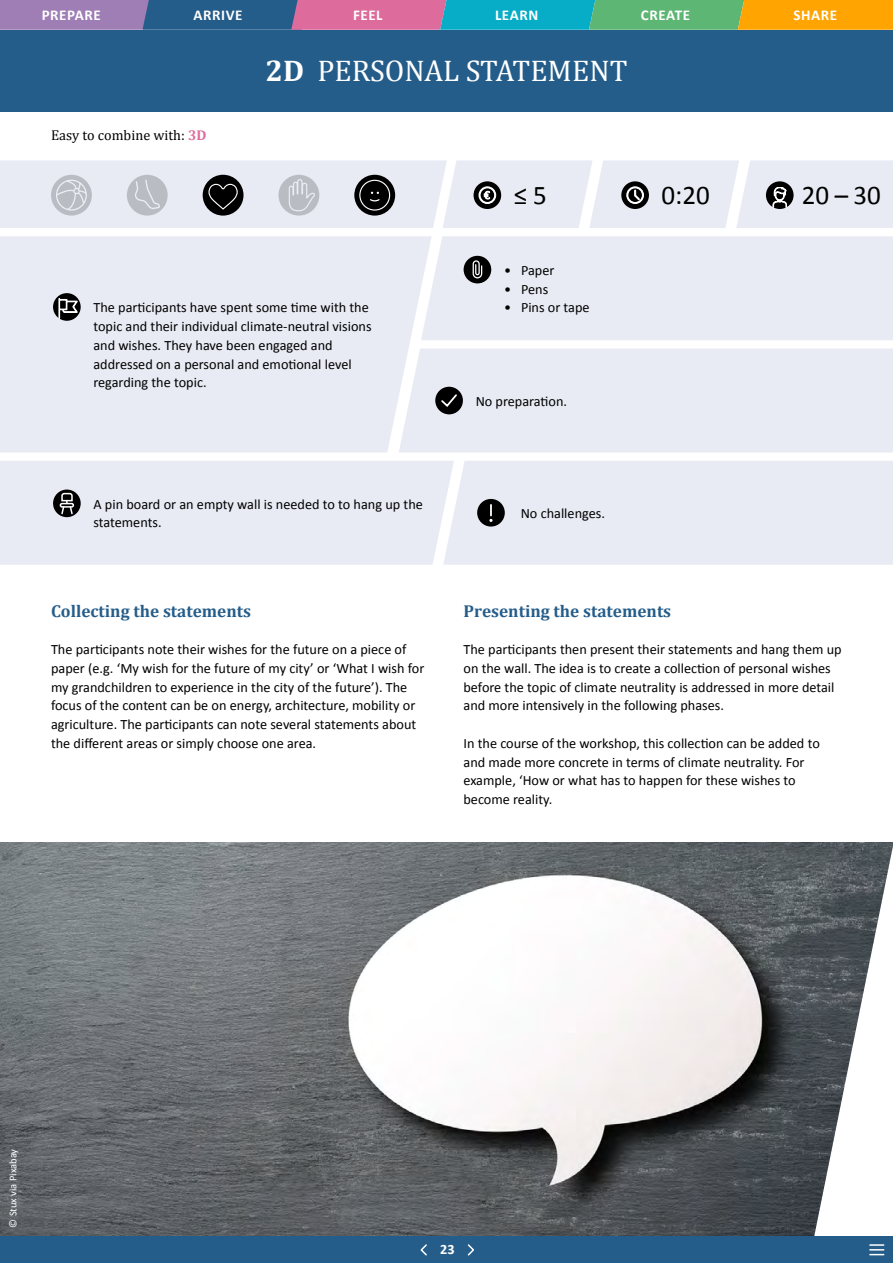
<style>
.page{position:relative;width:893px;height:1263px;background:#fff}
.page>*{position:absolute;margin:0;border:0;box-sizing:border-box;transform-origin:0 0}
.t1{font:30px "Cambria";color:#fff}
.t2{font:27px "Calibri";color:#000}
.t3{font:700 17.25px "Cambria";color:#255d8a}
.t4{font:700 15px "Calibri";letter-spacing:.04em;color:#fff}
.t5{font:14.25px/18.8px "Calibri";color:#000}
.t6{font:14.25px "Cambria";color:#000}
.t7{font:700 14.25px "Calibri";color:#fff}
.t8{font:10.5px "Calibri";color:#fff}
.s1{font-weight:700;color:#dd6b9c}
.s2{font-weight:700}
</style>
<div class="page">
<div style="left:0;top:30px;width:893px;height:82px;background:#255d8a"></div>
<div style="left:0;top:236px;width:421px;height:216px;background:#e8ebf3"></div>
<div style="left:421px;top:236px;width:472px;height:104px;background:#e8ebf3"></div>
<div style="left:399px;top:348px;width:494px;height:104px;background:#e8ebf3"></div>
<div style="left:0;top:461px;width:443px;height:104px;background:#e8ebf3"></div>
<div style="left:443px;top:461px;width:450px;height:104px;background:#e8ebf3"></div>
<svg style="left:0;top:0;width:893px;height:30px;background:#828d83"></svg>
<div style="left:477px;top:499px;width:28px;height:27px;background:#000;border-radius:50%"></div>
<svg style="left:489px;top:505px;width:4px;height:17px"></svg>
<div style="left:435px;top:387px;width:28px;height:27px;background:#000;border-radius:50%"></div>
<svg style="left:441px;top:394px;width:16px;height:13px"></svg>
<img style="left:0;top:842px;width:893px;height:394px">
<div style="left:0;top:1236px;width:893px;height:27px;background:#255d8a"></div>
<svg style="left:870px;top:1244px;width:14px;height:11px"></svg>
<svg style="left:467px;top:1244px;width:7px;height:12px"></svg>
<svg style="left:420px;top:1244px;width:7px;height:12px"></svg>
<svg style="left:0;top:160px;width:893px;height:68px;background:#d8dae1"></svg>
<div style="left:53px;top:489px;width:28px;height:28px;background:#000;border-radius:50%"></div>
<svg style="left:60px;top:492px;width:14px;height:23px"></svg>
<div style="left:464px;top:256px;width:27px;height:27px;background:#000;border-radius:50%"></div>
<svg style="left:473px;top:260px;width:9px;height:18px"></svg>
<svg style="left:53px;top:293px;width:28px;height:28px"></svg>
<svg style="left:59px;top:298px;width:18px;height:20px"></svg>
<p class="t4" style="left:42px;top:5px;width:61px">PREPARE</p>
<p class="t4" style="left:193px;top:5px;width:51px">ARRIVE</p>
<p class="t4" style="left:353px;top:5px;width:31px">FEEL</p>
<p class="t4" style="left:495px;top:5px;width:45px">LEARN</p>
<p class="t4" style="left:641px;top:5px;width:51px">CREATE</p>
<p class="t4" style="left:793px;top:5px;width:45px">SHARE</p>
<p class="t6" style="left:51px;top:127px;width:157px">Easy to combine with: <span class="s1">3D</span></p>
<h1 class="t1" style="left:265px;top:53px;width:364px"><span class="s2">2D</span> PERSONAL STATEMENT</h1>
<h2 class="t2" style="left:514px;top:178px;width:35px">≤ 5</h2>
<h2 class="t2" style="left:802px;top:178px;width:81px">20 – 30</h2>
<h2 class="t2" style="left:661px;top:178px;width:50px">0:20</h2>
<p class="t5" style="left:93px;top:298px;width:280px">The participants have spent some time with the topic and their individual climate-neutral visions and wishes. They have been engaged and addressed on a personal and emotional level regarding the topic.</p>
<p class="t5" style="left:93px;top:495px;width:331px">A pin board or an empty wall is needed to to hang up the statements.</p>
<p class="t3" style="left:51px;top:598px;width:202px">Collecting the statements</p>
<p class="t5" style="left:51px;top:640px;width:375px">The participants note their wishes for the future on a piece of paper (e.g. ‘My wish for the future of my city’ or ‘What I wish for my grandchildren to experience in the city of the future’). The focus of the content can be on energy, architecture, mobility or agriculture. The participants can note several statements about the different areas or simply choose one area.</p>
<p class="t5" style="left:504px;top:261px;width:52px">• Paper</p>
<p class="t5" style="left:504px;top:280px;width:46px">• Pens</p>
<p class="t5" style="left:504px;top:298px;width:87px">• Pins or tape</p>
<p class="t5" style="left:476px;top:392px;width:93px">No preparation.</p>
<p class="t5" style="left:521px;top:504px;width:86px">No challenges.</p>
<p class="t3" style="left:463px;top:598px;width:209px">Presenting the statements</p>
<p class="t5" style="left:463px;top:640px;width:380px">The participants then present their statements and hang them up on the wall. The idea is to create a collection of personal wishes before the topic of climate neutrality is addressed in more detail and more intensively in the following phases.</p>
<p class="t5" style="left:463px;top:734px;width:358px">In the course of the workshop, this collection can be added to and made more concrete in terms of climate neutrality. For example, ‘How or what has to happen for these wishes to become reality.</p>
<p class="t8" style="left:6px;top:1227px;width:80px;rotate:-90deg">© Stux via Pixabay</p>
<p class="t7" style="left:440px;top:1240px;width:16px">23</p>
</div>
